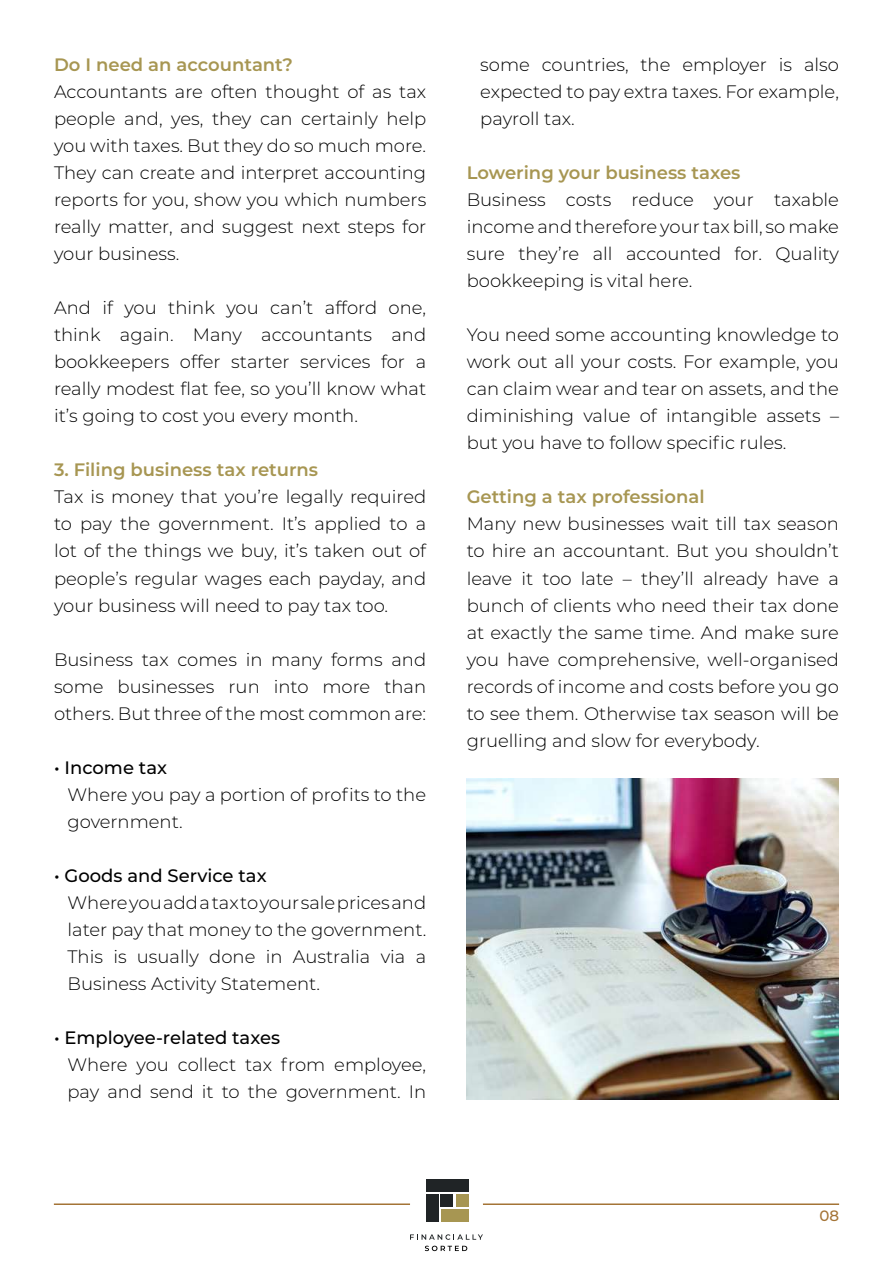
<style>
.page{position:relative;width:893px;height:1263px;background:#fff}
.page>*{position:absolute;margin:0;border:0;box-sizing:border-box;transform-origin:0 0}
.t1{font:300 18px/27px "Montserrat";color:#000;text-align:justify}
.t2{font:600 18px "Montserrat";color:#a79652}
.t3{font:500 18px "Montserrat";color:#000}
.t4{font:500 15px "Montserrat";color:#a47436}
</style>
<div class="page">
<hr style="left:54px;top:1203px;width:356px;height:2px;background:#a47436">
<hr style="left:483px;top:1203px;width:356px;height:2px;background:#a47436">
<div style="left:426px;top:1179px;width:42px;height:13px;background:#202426"></div>
<div style="left:426px;top:1194px;width:12px;height:27px;background:#202426"></div>
<div style="left:441px;top:1194px;width:12px;height:12px;background:#202426"></div>
<div style="left:456px;top:1194px;width:12px;height:12px;background:#a79652"></div>
<div style="left:441px;top:1209px;width:27px;height:12px;background:#a79652"></div>
<svg style="left:410px;top:1234px;width:73px;height:6px"></svg>
<svg style="left:425px;top:1246px;width:42px;height:5px"></svg>
<img style="left:467px;top:778px;width:372px;height:322px">
<p class="t2" style="left:54px;top:52px;width:241px">Do I need an accountant?</p>
<p class="t1" style="left:54px;top:78px;width:374px">Accountants are often thought of as tax people and, yes, they can certainly help you with taxes. But they do so much more.<br>They can create and interpret accounting reports for you, show you which numbers really matter, and suggest next steps for your business.</p>
<p class="t1" style="left:54px;top:294px;width:374px">And if you think you can’t afford one, think again. Many accountants and bookkeepers offer starter services for a really modest flat fee, so you’ll know what it’s going to cost you every month.</p>
<p class="t2" style="left:54px;top:457px;width:266px">3. Filing business tax returns</p>
<p class="t1" style="left:54px;top:483px;width:374px">Tax is money that you’re legally required to pay the government. It’s applied to a lot of the things we buy, it’s taken out of people’s regular wages each payday, and your business will need to pay tax too.</p>
<p class="t1" style="left:54px;top:645px;width:374px">Business tax comes in many forms and some businesses run into more than others. But three of the most common are:</p>
<p class="t3" style="left:54px;top:754px;width:115px">• Income tax</p>
<p class="t1" style="left:68px;top:780px;width:360px">Where you pay a portion of profits to the government.</p>
<p class="t3" style="left:54px;top:862px;width:214px">• Goods and Service tax</p>
<p class="t1" style="left:68px;top:888px;width:360px">Where you add a tax to your sale prices and later pay that money to the government.<br>This is usually done in Australia via a Business Activity Statement.</p>
<p class="t3" style="left:54px;top:1024px;width:228px">• Employee-related taxes</p>
<p class="t1" style="left:68px;top:1050px;width:360px">Where you collect tax from employee, pay and send it to the government. In</p>
<p class="t1" style="left:480px;top:51px;width:360px">some countries, the employer is also expected to pay extra taxes. For example, payroll tax.</p>
<p class="t2" style="left:467px;top:160px;width:275px">Lowering your business taxes</p>
<p class="t1" style="left:467px;top:186px;width:374px">Business costs reduce your taxable income and therefore your tax bill, so make sure they’re all accounted for. Quality bookkeeping is vital here.</p>
<p class="t1" style="left:467px;top:321px;width:374px">You need some accounting knowledge to work out all your costs. For example, you can claim wear and tear on assets, and the diminishing value of intangible assets – but you have to follow specific rules.</p>
<p class="t2" style="left:467px;top:484px;width:239px">Getting a tax professional</p>
<p class="t1" style="left:467px;top:510px;width:374px">Many new businesses wait till tax season to hire an accountant. But you shouldn’t leave it too late – they’ll already have a bunch of clients who need their tax done at exactly the same time. And make sure you have comprehensive, well-organised records of income and costs before you go to see them. Otherwise tax season will be gruelling and slow for everybody.</p>
<p class="t4" style="left:819px;top:1205px;width:21px">08</p>
</div>
